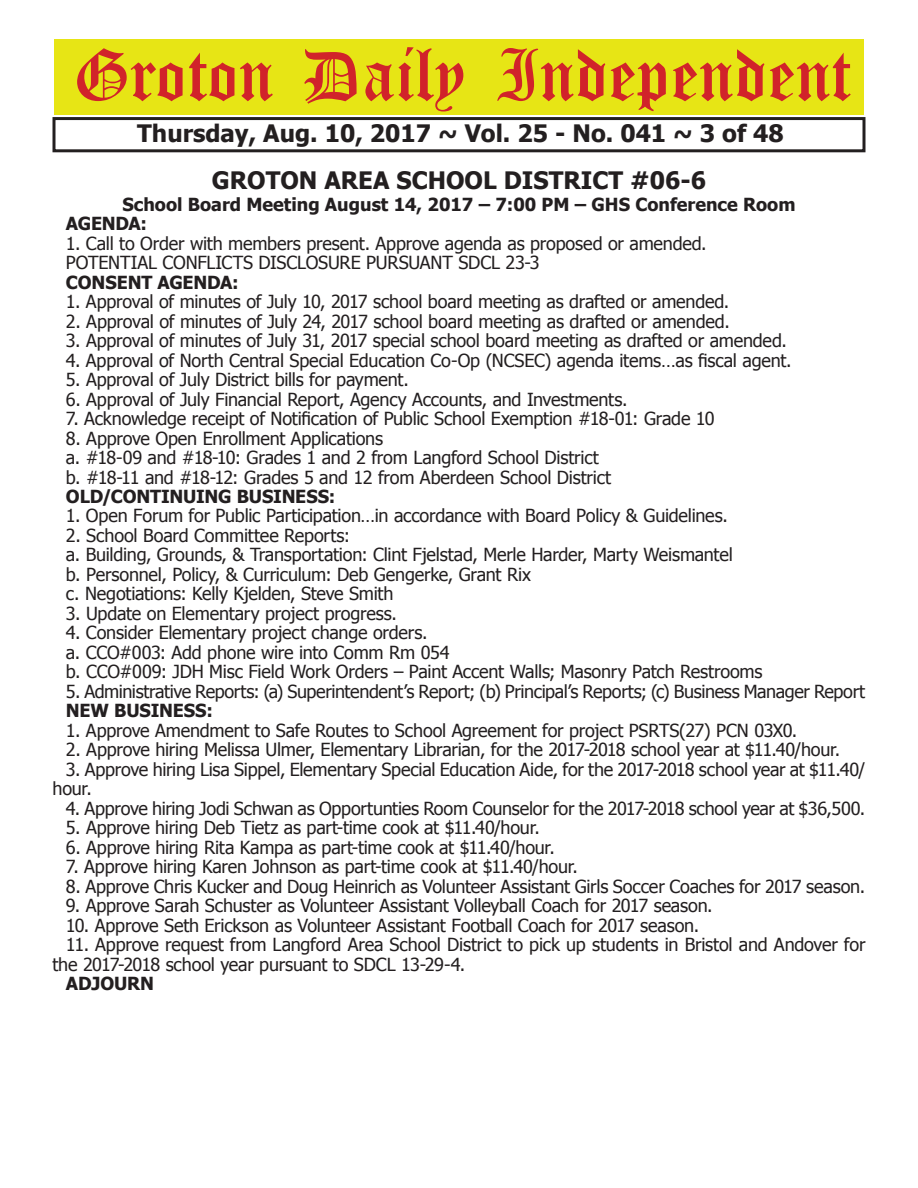
<style>
.page{position:relative;width:918px;height:1188px;background:#fff}
.page>*{position:absolute;margin:0;border:0;box-sizing:border-box;transform-origin:0 0}
.t1{font:54px "Old English Five";color:#d1232a}
.t2{font:700 24px "Tahoma";color:#231f20}
.t3{font:18px/19.5px "Tahoma";letter-spacing:-.01em;color:#231f20}
.t4{font:700 18px/19.5px "Tahoma";color:#231f20}
</style>
<div class="page">
<div style="left:52px;top:117px;width:814px;height:35px;border:3px solid #231f20"></div>
<div style="left:54px;top:40px;width:810px;height:75px;background:#e7e515"></div>
<h1 class="t1" style="left:73px;top:50px;width:779px">Groton Daily Independent</h1>
<h2 class="t2" style="left:137px;top:116px;width:648px">Thursday, Aug. 10, 2017 ~ Vol. 25 - No. 041 ~ 3 of 48</h2>
<h2 class="t2" style="left:212px;top:163px;width:496px">GROTON AREA SCHOOL DISTRICT #06-6</h2>
<p class="t4" style="left:66px;top:193px;width:731px;text-indent:57px">School Board Meeting August 14, 2017 – 7:00 PM – GHS Conference Room<br>AGENDA:</p>
<p class="t3" style="left:66px;top:232px;width:642px">1. Call to Order with members present. Approve agenda as proposed or amended.<br>POTENTIAL CONFLICTS DISCLOSURE PURSUANT SDCL 23-3</p>
<p class="t4" style="left:66px;top:271px;width:174px">CONSENT AGENDA:</p>
<p class="t3" style="left:66px;top:291px;width:665px">1. Approval of minutes of July 10, 2017 school board meeting as drafted or amended.</p>
<p class="t3" style="left:66px;top:310px;width:665px">2. Approval of minutes of July 24, 2017 school board meeting as drafted or amended.</p>
<p class="t3" style="left:66px;top:330px;width:722px">3. Approval of minutes of July 31, 2017 special school board meeting as drafted or amended.</p>
<p class="t3" style="left:66px;top:349px;width:727px">4. Approval of North Central Special Education Co-Op (NCSEC) agenda items…as fiscal agent.</p>
<p class="t3" style="left:66px;top:369px;width:344px">5. Approval of July District bills for payment.</p>
<p class="t3" style="left:66px;top:388px;width:563px">6. Approval of July Financial Report, Agency Accounts, and Investments.</p>
<p class="t3" style="left:66px;top:408px;width:650px">7. Acknowledge receipt of Notification of Public School Exemption #18-01: Grade 10</p>
<p class="t3" style="left:66px;top:427px;width:547px">8. Approve Open Enrollment Applications<br>a. #18-09 and #18-10: Grades 1 and 2 from Langford School District b. #18-11 and #18-12: Grades 5 and 12 from Aberdeen School District</p>
<p class="t4" style="left:66px;top:486px;width:271px">OLD/CONTINUING BUSINESS:</p>
<p class="t3" style="left:66px;top:505px;width:663px">1. Open Forum for Public Participation…in accordance with Board Policy &amp; Guidelines.</p>
<p class="t3" style="left:66px;top:525px;width:668px">2. School Board Committee Reports:<br>a. Building, Grounds, &amp; Transportation: Clint Fjelstad, Merle Harder, Marty Weismantel b. Personnel, Policy, &amp; Curriculum: Deb Gengerke, Grant Rix<br>c. Negotiations: Kelly Kjelden, Steve Smith</p>
<p class="t3" style="left:66px;top:603px;width:332px">3. Update on Elementary project progress.</p>
<p class="t3" style="left:66px;top:622px;width:698px">4. Consider Elementary project change orders.<br>a. CCO#003: Add phone wire into Comm Rm 054<br>b. CCO#009: JDH Misc Field Work Orders – Paint Accent Walls; Masonry Patch Restrooms</p>
<p class="t3" style="left:66px;top:681px;width:801px">5. Administrative Reports: (a) Superintendent’s Report; (b) Principal’s Reports; (c) Business Manager Report</p>
<p class="t4" style="left:66px;top:700px;width:148px">NEW BUSINESS:</p>
<p class="t3" style="left:66px;top:720px;width:733px">1. Approve Amendment to Safe Routes to School Agreement for project PSRTS(27) PCN 03X0.</p>
<p class="t3" style="left:66px;top:739px;width:776px">2. Approve hiring Melissa Ulmer, Elementary Librarian, for the 2017-2018 school year at $11.40/hour.</p>
<p class="t3" style="left:52px;top:759px;width:814px;text-indent:14px">3. Approve hiring Lisa Sippel, Elementary Special Education Aide, for the 2017-2018 school year at $11.40/ hour.</p>
<p class="t3" style="left:66px;top:798px;width:801px">4. Approve hiring Jodi Schwan as Opportunties Room Counselor for the 2017-2018 school year at $36,500.</p>
<p class="t3" style="left:66px;top:817px;width:475px">5. Approve hiring Deb Tietz as part-time cook at $11.40/hour.</p>
<p class="t3" style="left:66px;top:837px;width:490px">6. Approve hiring Rita Kampa as part-time cook at $11.40/hour.</p>
<p class="t3" style="left:66px;top:856px;width:514px">7. Approve hiring Karen Johnson as part-time cook at $11.40/hour.</p>
<p class="t3" style="left:66px;top:876px;width:801px">8. Approve Chris Kucker and Doug Heinrich as Volunteer Assistant Girls Soccer Coaches for 2017 season.</p>
<p class="t3" style="left:66px;top:895px;width:648px">9. Approve Sarah Schuster as Volunteer Assistant Volleyball Coach for 2017 season.</p>
<p class="t3" style="left:66px;top:915px;width:635px">10. Approve Seth Erickson as Volunteer Assistant Football Coach for 2017 season.</p>
<p class="t3" style="left:52px;top:934px;width:815px;text-indent:14px">11. Approve request from Langford Area School District to pick up students in Bristol and Andover for the 2017-2018 school year pursuant to SDCL 13-29-4.</p>
<p class="t4" style="left:66px;top:973px;width:90px">ADJOURN</p>
</div>
